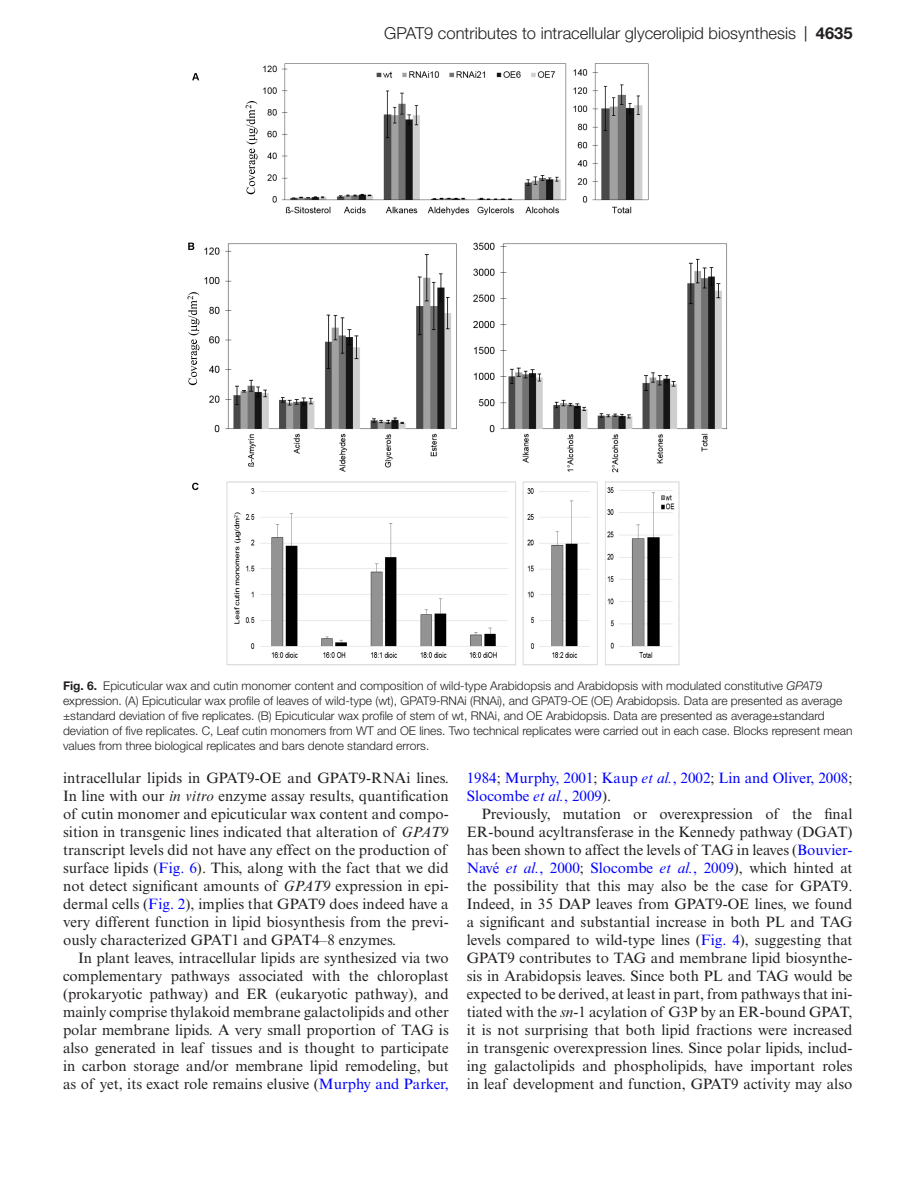
<style>
.page{position:relative;width:919px;height:1187px;background:#fff}
.page>*{position:absolute;margin:0;border:0;box-sizing:border-box;transform-origin:0 0}
.t1{font:300 16.5px "Helvetica Neue LT Std";color:#231f20}
.t2{font:15px/18px "Times New Roman MT Std";color:#231f20;text-align:justify}
.t3{font:15px/18px "Times New Roman MT Std";color:#00f}
.t4{font:300 12px/15px "Helvetica Neue LT Std";color:#231f20}
.s1{font-family:"Times New Roman MT Std";font-weight:400}
.s2{font-weight:700}
.s3{font-style:italic}
.s4{color:#00f}
.s5{color:#231f20}
.s6{font-style:italic;color:#00f}
</style>
<div class="page">
<img style="left:188px;top:63px;width:539px;height:602px">
<p class="t1" style="left:384px;top:23px;width:469px">GPAT9 contributes to intracellular glycerolipid biosynthesis <span class="s1">|</span> <span class="s2">4635</span></p>
<p class="t4" style="left:63px;top:677px;width:790px"><span class="s2">Fig. 6.</span> Epicuticular wax and cutin monomer content and composition of wild-type Arabidopsis and Arabidopsis with modulated constitutive <span class="s3">GPAT9 </span>expression. (A) Epicuticular wax profile of leaves of wild-type (wt), GPAT9-RNAi (RNAi), and GPAT9-OE (OE) Arabidopsis. Data are presented as average ±standard deviation of five replicates. (B) Epicuticular wax profile of stem of wt, RNAi, and OE Arabidopsis. Data are presented as average±standard deviation of five replicates. C, Leaf cutin monomers from WT and OE lines. Two technical replicates were carried out in each case. Blocks represent mean values from three biological replicates and bars denote standard errors.</p>
<p class="t2" style="left:63px;top:768px;width:387px">intracellular lipids in GPAT9-OE and GPAT9-RNAi lines.<br>In line with our <span class="s3">in vitro</span> enzyme assay results, quantification of cutin monomer and epicuticular wax content and compo&shy;sition in transgenic lines indicated that alteration of <span class="s3">GPAT9 </span>transcript levels did not have any effect on the production of surface lipids (<span class="s4">Fig. 6</span>). This, along with the fact that we did not detect significant amounts of <span class="s3">GPAT9</span> expression in epi&shy;dermal cells (<span class="s4">Fig. 2</span>), implies that GPAT9 does indeed have a very different function in lipid biosynthesis from the previ&shy;ously characterized GPAT1 and GPAT4–8 enzymes.</p>
<p class="t2" style="left:63px;top:948px;width:387px;text-indent:15px">In plant leaves, intracellular lipids are synthesized via two complementary pathways associated with the chloroplast (prokaryotic pathway) and ER (eukaryotic pathway), and mainly comprise thylakoid membrane galactolipids and other polar membrane lipids. A very small proportion of TAG is also generated in leaf tissues and is thought to participate in carbon storage and/or membrane lipid remodeling, but as of yet, its exact role remains elusive (<span class="s4">Murphy and Parker,</span></p>
<p class="t3" style="left:466px;top:768px;width:387px">1984<span class="s5">;</span> Murphy, 2001<span class="s5">;</span> Kaup <span class="s3">et al.</span>, 2002<span class="s5">;</span> Lin and Oliver, 2008<span class="s5">;<br></span>Slocombe <span class="s3">et al.</span>, 2009<span class="s5">).</span></p>
<p class="t2" style="left:466px;top:804px;width:387px;text-indent:15px">Previously, mutation or overexpression of the final ER-bound acyltransferase in the Kennedy pathway (DGAT) has been shown to affect the levels of TAG in leaves (<span class="s4">Bouvier-Navé</span> <span class="s6">et al.</span><span class="s4">, 2000</span>; <span class="s4">Slocombe</span> <span class="s6">et al.</span><span class="s4">, 2009</span>), which hinted at the possibility that this may also be the case for GPAT9.<br>Indeed, in 35 DAP leaves from GPAT9-OE lines, we found a significant and substantial increase in both PL and TAG levels compared to wild-type lines (<span class="s4">Fig. 4</span>), suggesting that GPAT9 contributes to TAG and membrane lipid biosynthe&shy;sis in Arabidopsis leaves. Since both PL and TAG would be expected to be derived, at least in part, from pathways that ini&shy;tiated with the <span class="s3">sn</span>-1 acylation of G3P by an ER-bound GPAT, it is not surprising that both lipid fractions were increased in transgenic overexpression lines. Since polar lipids, includ&shy;ing galactolipids and phospholipids, have important roles in leaf development and function, GPAT9 activity may also</p>
</div>
